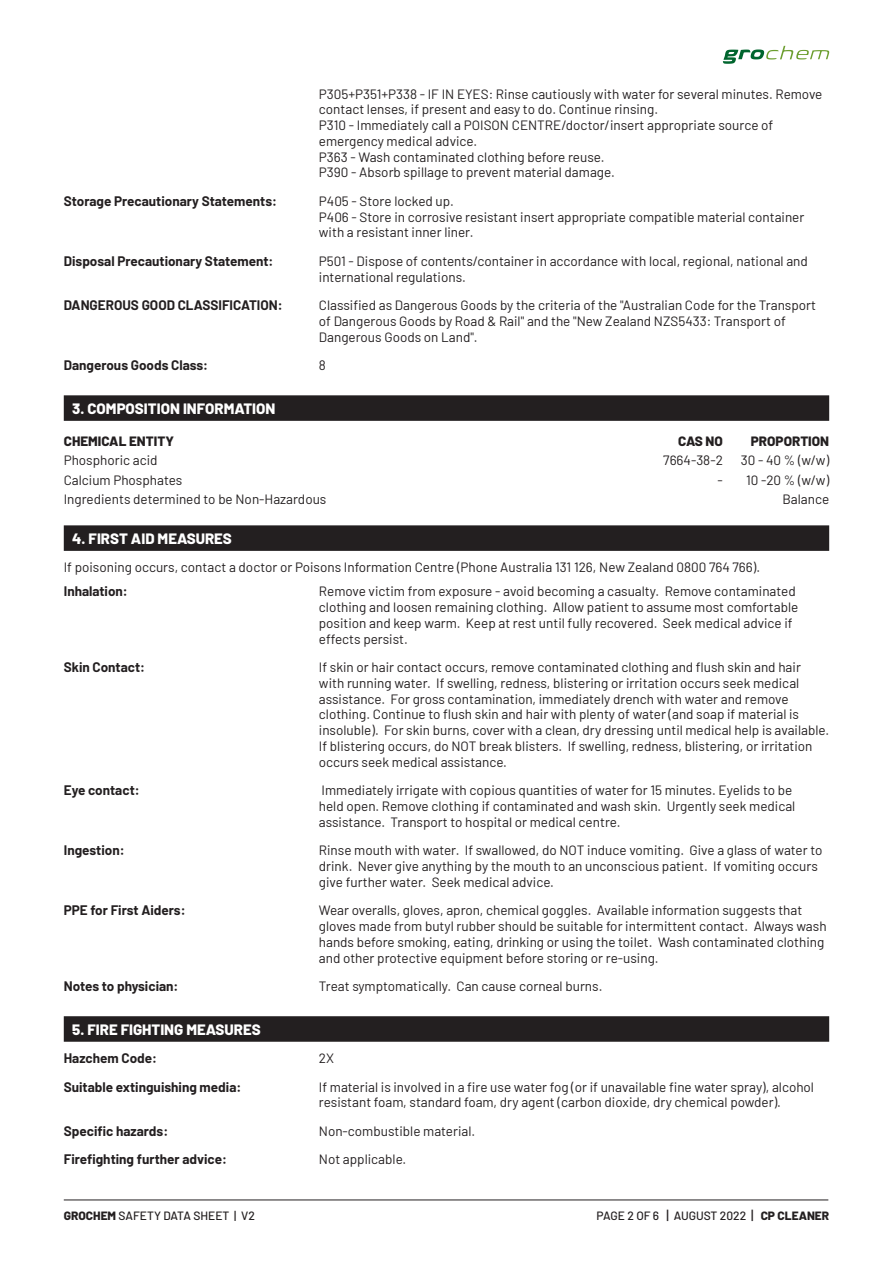
<style>
.page{position:relative;width:893px;height:1263px;background:#fff}
.page>*{position:absolute;margin:0;border:0;box-sizing:border-box;transform-origin:0 0}
.t1{font:800 15px "Barlow";color:#fff}
.t2{font:13.5px/15.8px "Barlow";color:#231f20}
.t3{font:700 13.5px "Barlow";color:#231f20}
.t4{font:800 13.5px "Barlow";color:#231f20}
.t5{font:500 12px "Barlow";color:#231f20}
.s1{font-weight:800}
.s2{font-size:13.5px}
</style>
<div class="page">
<hr style="left:64px;top:1199px;width:764px;height:1px;background:#231f20">
<svg style="left:723px;top:46px;width:106px;height:18px"></svg>
<div style="left:64px;top:395px;width:765px;height:26px;background:#231f20"></div>
<div style="left:64px;top:525px;width:765px;height:26px;background:#231f20"></div>
<div style="left:64px;top:1016px;width:765px;height:26px;background:#231f20"></div>
<p class="t2" style="left:319px;top:85px;width:505px">P305+P351+P338 - IF IN EYES: Rinse cautiously with water for several minutes. Remove contact lenses, if present and easy to do. Continue rinsing.<br>P310 - Immediately call a POISON CENTRE/doctor/insert appropriate source of emergency medical advice.<br>P363 - Wash contaminated clothing before reuse.<br>P390 - Absorb spillage to prevent material damage.</p>
<p class="t3" style="left:64px;top:191px;width:215px">Storage Precautionary Statements:</p>
<p class="t2" style="left:319px;top:192px;width:487px">P405 - Store locked up.<br>P406 - Store in corrosive resistant insert appropriate compatible material container with a resistant inner liner.</p>
<p class="t3" style="left:64px;top:251px;width:211px">Disposal Precautionary Statement:</p>
<p class="t2" style="left:319px;top:252px;width:490px">P501 - Dispose of contents/container in accordance with local, regional, national and international regulations.</p>
<p class="t3" style="left:64px;top:295px;width:220px">DANGEROUS GOOD CLASSIFICATION:</p>
<p class="t2" style="left:319px;top:296px;width:499px">Classified as Dangerous Goods by the criteria of the "Australian Code for the Transport of Dangerous Goods by Road &amp; Rail" and the "New Zealand NZS5433: Transport of<br>Dangerous Goods on Land".</p>
<p class="t3" style="left:64px;top:355px;width:146px">Dangerous Goods Class:</p>
<p class="t2" style="left:319px;top:356px;width:9px">8</p>
<p class="t1" style="left:72px;top:397px;width:205px">3. COMPOSITION INFORMATION</p>
<p class="t4" style="left:64px;top:431px;width:112px">CHEMICAL ENTITY</p>
<p class="t4" style="left:678px;top:431px;width:46px">CAS NO</p>
<p class="t4" style="left:751px;top:431px;width:80px">PROPORTION</p>
<p class="t2" style="left:64px;top:452px;width:95px">Phosphoric acid</p>
<p class="t2" style="left:663px;top:452px;width:61px">7664-38-2</p>
<p class="t2" style="left:741px;top:452px;width:90px">30 - 40 % (w/w)</p>
<p class="t2" style="left:64px;top:471px;width:120px">Calcium Phosphates</p>
<p class="t2" style="left:718px;top:471px;width:113px">- 10 -20 % (w/w)</p>
<p class="t2" style="left:64px;top:491px;width:264px">Ingredients determined to be Non-Hazardous</p>
<p class="t2" style="left:782px;top:491px;width:48px">Balance</p>
<p class="t1" style="left:72px;top:527px;width:161px">4. FIRST AID MEASURES</p>
<p class="t2" style="left:64px;top:558px;width:698px">If poisoning occurs, contact a doctor or Poisons Information Centre (Phone Australia 131 126, New Zealand 0800 764 766).</p>
<p class="t3" style="left:64px;top:582px;width:66px">Inhalation:</p>
<p class="t2" style="left:319px;top:583px;width:481px">Remove victim from exposure - avoid becoming a casualty. Remove contaminated clothing and loosen remaining clothing. Allow patient to assume most comfortable position and keep warm. Keep at rest until fully recovered. Seek medical advice if effects persist.</p>
<p class="t3" style="left:64px;top:657px;width:83px">Skin Contact:</p>
<p class="t2" style="left:319px;top:658px;width:512px">If skin or hair contact occurs, remove contaminated clothing and flush skin and hair with running water. If swelling, redness, blistering or irritation occurs seek medical assistance. For gross contamination, immediately drench with water and remove clothing. Continue to flush skin and hair with plenty of water (and soap if material is insoluble). For skin burns, cover with a clean, dry dressing until medical help is available.<br>If blistering occurs, do NOT break blisters. If swelling, redness, blistering, or irritation occurs seek medical assistance.</p>
<p class="t3" style="left:64px;top:780px;width:77px">Eye contact:</p>
<p class="t2" style="left:319px;top:781px;width:478px">Immediately irrigate with copious quantities of water for 15 minutes. Eyelids to be held open. Remove clothing if contaminated and wash skin. Urgently seek medical assistance. Transport to hospital or medical centre.</p>
<p class="t3" style="left:64px;top:840px;width:62px">Ingestion:</p>
<p class="t2" style="left:319px;top:841px;width:505px">Rinse mouth with water. If swallowed, do NOT induce vomiting. Give a glass of water to drink. Never give anything by the mouth to an unconscious patient. If vomiting occurs give further water. Seek medical advice.</p>
<p class="t3" style="left:64px;top:900px;width:123px">PPE for First Aiders:</p>
<p class="t2" style="left:319px;top:901px;width:509px">Wear overalls, gloves, apron, chemical goggles. Available information suggests that gloves made from butyl rubber should be suitable for intermittent contact. Always wash hands before smoking, eating, drinking or using the toilet. Wash contaminated clothing and other protective equipment before storing or re-using.</p>
<p class="t3" style="left:64px;top:976px;width:116px">Notes to physician:</p>
<p class="t2" style="left:319px;top:977px;width:285px">Treat symptomatically. Can cause corneal burns.</p>
<p class="t1" style="left:72px;top:1018px;width:190px">5. FIRE FIGHTING MEASURES</p>
<p class="t3" style="left:64px;top:1048px;width:95px">Hazchem Code:</p>
<p class="t2" style="left:319px;top:1049px;width:17px">2X</p>
<p class="t3" style="left:64px;top:1077px;width:179px">Suitable extinguishing media:</p>
<p class="t2" style="left:319px;top:1078px;width:497px">If material is involved in a fire use water fog (or if unavailable fine water spray), alcohol resistant foam, standard foam, dry agent (carbon dioxide, dry chemical powder).</p>
<p class="t3" style="left:64px;top:1121px;width:106px">Specific hazards:</p>
<p class="t2" style="left:319px;top:1122px;width:158px">Non-combustible material.</p>
<p class="t3" style="left:64px;top:1149px;width:165px">Firefighting further advice:</p>
<p class="t2" style="left:319px;top:1150px;width:89px">Not applicable.</p>
<p class="t5" style="left:64px;top:1207px;width:193px"><span class="s1">GROCHEM</span> SAFETY DATA SHEET | V2</p>
<p class="t5" style="left:596px;top:1207px;width:234px">PAGE 2 OF 6 <span class="s2">|</span> AUGUST 2022 <span class="s2">|</span> <span class="s1">CP CLEANER</span></p>
</div>
